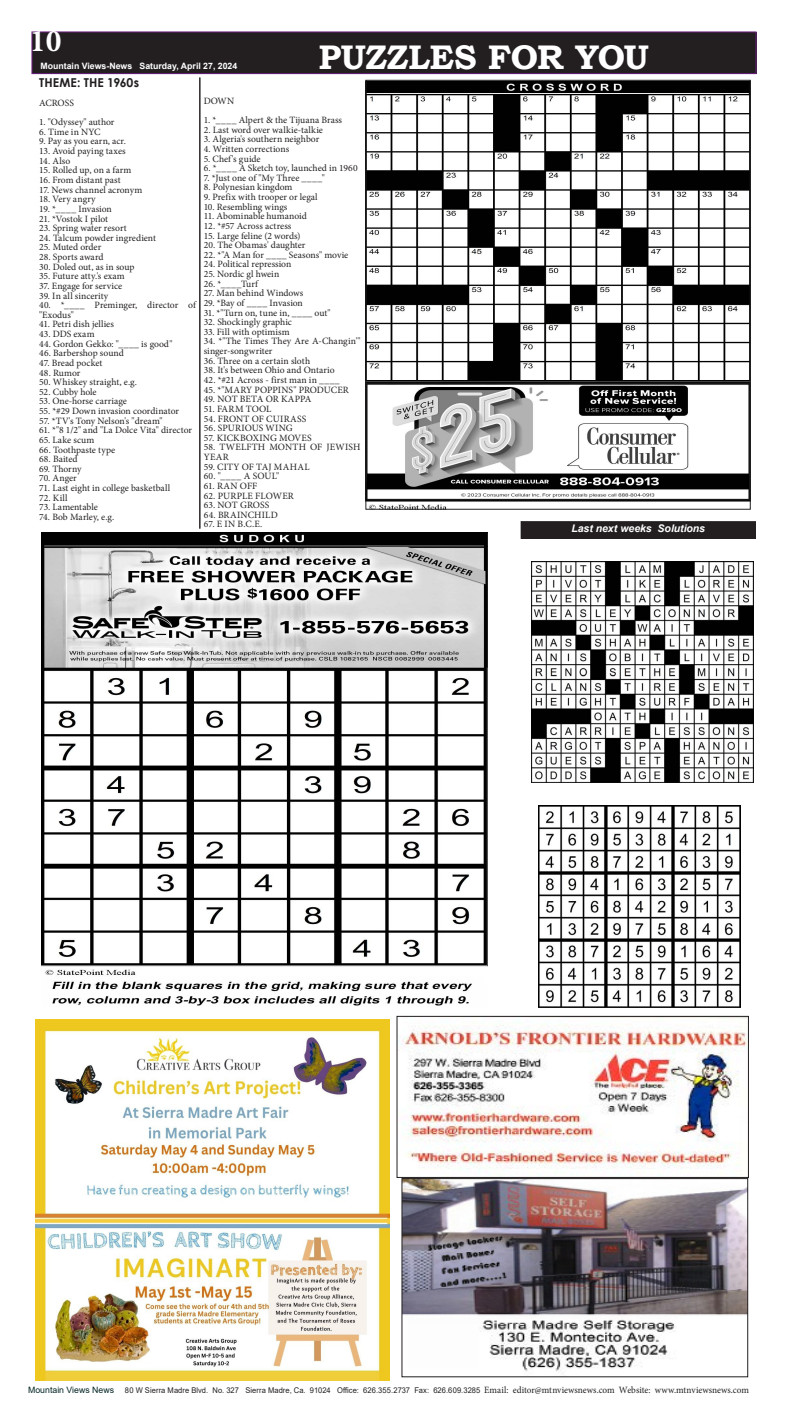
<style>
.page{position:relative;width:788px;height:1418px;background:#fff}
.page>*{position:absolute;margin:0;border:0;box-sizing:border-box;transform-origin:0 0}
.Sub_1{font:700 34.12px "Bookman Old Style";letter-spacing:-.02em;color:#fff}
.t1{font:700 31.5px "Minion Pro";color:#fff}
.t2{font:700 12.25px "Century Gothic";letter-spacing:.005em;color:#231f20}
.Sub_1-2{font:italic 700 10.5px "Arial";letter-spacing:-.005em;color:#fff}
.t3{font:9.62px/9.6px "Minion Pro";color:#231f20}
.t4{font:9.62px/9.6px "Minion Pro";letter-spacing:.02em;color:#231f20}
.t5{font:700 8.75px "Arial";color:#fff}
.Sub_1-3{font:7.88px "Arial";letter-spacing:.01em;color:#231f20;scale:.96 1}
.s1{font-size:8.75px;color:#042525}
.s2{font-family:"Minion Pro";font-size:9.62px}
</style>
<div class="page">
<div style="left:32px;top:32px;width:724px;height:42px;background:#231f20"></div>
<div style="left:32px;top:32px;width:724px;height:42px;border:1px solid #6b1f7e"></div>
<div style="left:521px;top:521px;width:234px;height:17px;background:#231f20"></div>
<div style="left:520px;top:521px;width:235px;height:18px;border:1px solid #231f20"></div>
<img style="left:404px;top:1180px;width:341px;height:194px">
<div style="left:402px;top:1178px;width:345px;height:198px;border:1px solid #231f20"></div>
<img style="left:401px;top:1018px;width:345px;height:157px">
<div style="left:397px;top:1016px;width:351px;height:161px;border:1px solid #231f20"></div>
<img style="left:35px;top:1019px;width:354px;height:361px">
<img style="left:539px;top:805px;width:201px;height:202px">
<img style="left:532px;top:561px;width:221px;height:222px">
<img style="left:42px;top:532px;width:446px;height:474px">
<img style="left:367px;top:82px;width:381px;height:425px">
<hr style="left:199px;top:77px;width:1px;height:451px;background:#231f20">
<p class="t1" style="left:30px;top:19px;width:33px">10</p>
<p class="t5" style="left:40px;top:60px;width:198px">Mountain Views-News Saturday, April 27, 2024</p>
<p class="Sub_1" style="left:318px;top:33px;width:332px">PUZZLES FOR YOU</p>
<p class="t2" style="left:39px;top:73px;width:101px">THEME: THE 1960s</p>
<p class="t3" style="left:39px;top:98px;width:36px">ACROSS</p>
<p class="t3" style="left:39px;top:117px;width:77px">1. "Odyssey" author</p>
<p class="t3" style="left:39px;top:127px;width:63px">6. Time in NYC</p>
<p class="t3" style="left:39px;top:137px;width:88px">9. Pay as you earn, acr.</p>
<p class="t3" style="left:39px;top:146px;width:88px">13. Avoid paying taxes</p>
<p class="t3" style="left:39px;top:156px;width:33px">14. Also</p>
<p class="t3" style="left:39px;top:165px;width:94px">15. Rolled up, on a farm</p>
<p class="t3" style="left:39px;top:175px;width:83px">16. From distant past</p>
<p class="t3" style="left:39px;top:185px;width:105px">17. News channel acronym</p>
<p class="t3" style="left:39px;top:194px;width:58px">18. Very angry</p>
<p class="t3" style="left:39px;top:204px;width:74px">19. *____ Invasion</p>
<p class="t3" style="left:39px;top:214px;width:70px">21. *Vostok I pilot</p>
<p class="t3" style="left:39px;top:223px;width:89px">23. Spring water resort</p>
<p class="t3" style="left:39px;top:233px;width:118px">24. Talcum powder ingredient</p>
<p class="t3" style="left:39px;top:242px;width:63px">25. Muted order</p>
<p class="t3" style="left:39px;top:252px;width:66px">28. Sports award</p>
<p class="t3" style="left:39px;top:262px;width:97px">30. Doled out, as in soup</p>
<p class="t3" style="left:39px;top:271px;width:87px">35. Future atty.'s exam</p>
<p class="t3" style="left:39px;top:281px;width:84px">37. Engage for service</p>
<p class="t3" style="left:39px;top:291px;width:71px">39. In all sincerity</p>
<p class="t3" style="left:39px;top:300px;width:158px">40. *____ Preminger, director of "Exodus"</p>
<p class="t3" style="left:39px;top:319px;width:76px">41. Petri dish jellies</p>
<p class="t3" style="left:39px;top:329px;width:57px">43. DDS exam</p>
<p class="t3" style="left:39px;top:339px;width:135px">44. Gordon Gekko: "____ is good"</p>
<p class="t3" style="left:39px;top:348px;width:86px">46. Barbershop sound</p>
<p class="t3" style="left:39px;top:358px;width:65px">47. Bread pocket</p>
<p class="t3" style="left:39px;top:368px;width:43px">48. Rumor</p>
<p class="t3" style="left:39px;top:377px;width:99px">50. Whiskey straight, e.g.</p>
<p class="t3" style="left:39px;top:387px;width:59px">52. Cubby hole</p>
<p class="t3" style="left:39px;top:396px;width:89px">53. One-horse carriage</p>
<p class="t3" style="left:39px;top:406px;width:141px">55. *#29 Down invasion coordinator</p>
<p class="t3" style="left:39px;top:416px;width:125px">57. *TV's Tony Nelson's "dream"</p>
<p class="t3" style="left:39px;top:425px;width:154px">61. *"8 1/2" and "La Dolce Vita" director</p>
<p class="t3" style="left:39px;top:435px;width:57px">65. Lake scum</p>
<p class="t3" style="left:39px;top:445px;width:78px">66. Toothpaste type</p>
<p class="t3" style="left:39px;top:454px;width:40px">68. Baited</p>
<p class="t3" style="left:39px;top:464px;width:44px">69. Thorny</p>
<p class="t3" style="left:39px;top:473px;width:39px">70. Anger</p>
<p class="t3" style="left:39px;top:483px;width:132px">71. Last eight in college basketball</p>
<p class="t3" style="left:39px;top:493px;width:30px">72. Kill</p>
<p class="t3" style="left:39px;top:502px;width:60px">73. Lamentable</p>
<p class="t3" style="left:39px;top:512px;width:77px">74. Bob Marley, e.g.</p>
<p class="t3" style="left:204px;top:96px;width:32px">DOWN</p>
<p class="t3" style="left:204px;top:115px;width:140px">1. *____ Alpert &amp; the Tijuana Brass</p>
<p class="t3" style="left:204px;top:125px;width:121px">2. Last word over walkie-talkie</p>
<p class="t3" style="left:204px;top:134px;width:117px">3. Algeria's southern neighbor</p>
<p class="t3" style="left:204px;top:144px;width:87px">4. Written corrections</p>
<p class="t3" style="left:204px;top:154px;width:58px">5. Chef's guide</p>
<p class="t3" style="left:204px;top:163px;width:155px">6. *____ A Sketch toy, launched in 1960</p>
<p class="t3" style="left:204px;top:173px;width:123px">7. *Just one of "My Three ____"</p>
<p class="t3" style="left:204px;top:183px;width:90px">8. Polynesian kingdom</p>
<p class="t3" style="left:204px;top:192px;width:115px">9. Prefix with trooper or legal</p>
<p class="t3" style="left:204px;top:202px;width:85px">10. Resembling wings</p>
<p class="t3" style="left:204px;top:211px;width:104px">11. Abominable humanoid</p>
<p class="t3" style="left:204px;top:221px;width:89px">12. *#57 Across actress</p>
<p class="t3" style="left:204px;top:231px;width:98px">15. Large feline (2 words)</p>
<p class="t3" style="left:204px;top:240px;width:103px">20. The Obamas' daughter</p>
<p class="t3" style="left:204px;top:250px;width:146px">22. *"A Man for ____ Seasons" movie</p>
<p class="t3" style="left:204px;top:260px;width:89px">24. Political repression</p>
<p class="t3" style="left:204px;top:269px;width:77px">25. Nordic gl hwein</p>
<p class="t3" style="left:204px;top:279px;width:56px">26. *____Turf</p>
<p class="t3" style="left:204px;top:288px;width:101px">27. Man behind Windows</p>
<p class="t3" style="left:204px;top:298px;width:101px">29. *Bay of ____ Invasion</p>
<p class="t3" style="left:204px;top:308px;width:128px">31. *"Turn on, tune in, ____ out"</p>
<p class="t3" style="left:204px;top:317px;width:90px">32. Shockingly graphic</p>
<p class="t3" style="left:204px;top:327px;width:87px">33. Fill with optimism</p>
<p class="t3" style="left:204px;top:337px;width:158px">34. *"The Times They Are A-Changin'" singer-songwriter</p>
<p class="t3" style="left:204px;top:356px;width:108px">36. Three on a certain sloth</p>
<p class="t3" style="left:204px;top:365px;width:132px">38. It's between Ohio and Ontario</p>
<p class="t3" style="left:204px;top:375px;width:137px">42. *#21 Across - first man in ____</p>
<p class="t3" style="left:204px;top:385px;width:147px">45. *"MARY POPPINS" PRODUCER</p>
<p class="t3" style="left:204px;top:394px;width:109px">49. NOT BETA OR KAPPA</p>
<p class="t3" style="left:204px;top:404px;width:69px">51. FARM TOOL</p>
<p class="t4" style="left:204px;top:414px;width:104px">54. FRONT OF CUIRASS</p>
<p class="t3" style="left:204px;top:423px;width:90px">56. SPURIOUS WING</p>
<p class="t3" style="left:204px;top:433px;width:109px">57. KICKBOXING MOVES</p>
<p class="t4" style="left:204px;top:442px;width:158px">58. TWELFTH MONTH OF JEWISH<br>YEAR</p>
<p class="t4" style="left:204px;top:462px;width:107px">59. CITY OF TAJ MAHAL</p>
<p class="t3" style="left:204px;top:471px;width:77px">60. "____ A SOUL"</p>
<p class="t3" style="left:204px;top:481px;width:55px">61. RAN OFF</p>
<p class="t3" style="left:204px;top:491px;width:92px">62. PURPLE FLOWER</p>
<p class="t3" style="left:204px;top:500px;width:67px">63. NOT GROSS</p>
<p class="t4" style="left:204px;top:510px;width:75px">64. BRAINCHILD</p>
<p class="t3" style="left:204px;top:519px;width:60px">67. E IN B.C.E.</p>
<p class="Sub_1-2" style="left:571px;top:521px;width:135px">Last next weeks Solutions</p>
<p class="Sub_1-3" style="left:28px;top:1385px;width:752px"><span class="s1">Mountain Views News</span> 80 W Sierra Madre Blvd. No. 327 Sierra Madre, Ca. 91024 Office: 626.355.2737 Fax: 626.609.3285 <span class="s2">Email: editor@mtnviewsnews.com Website: www.mtnviewsnews.com</span></p>
</div>
